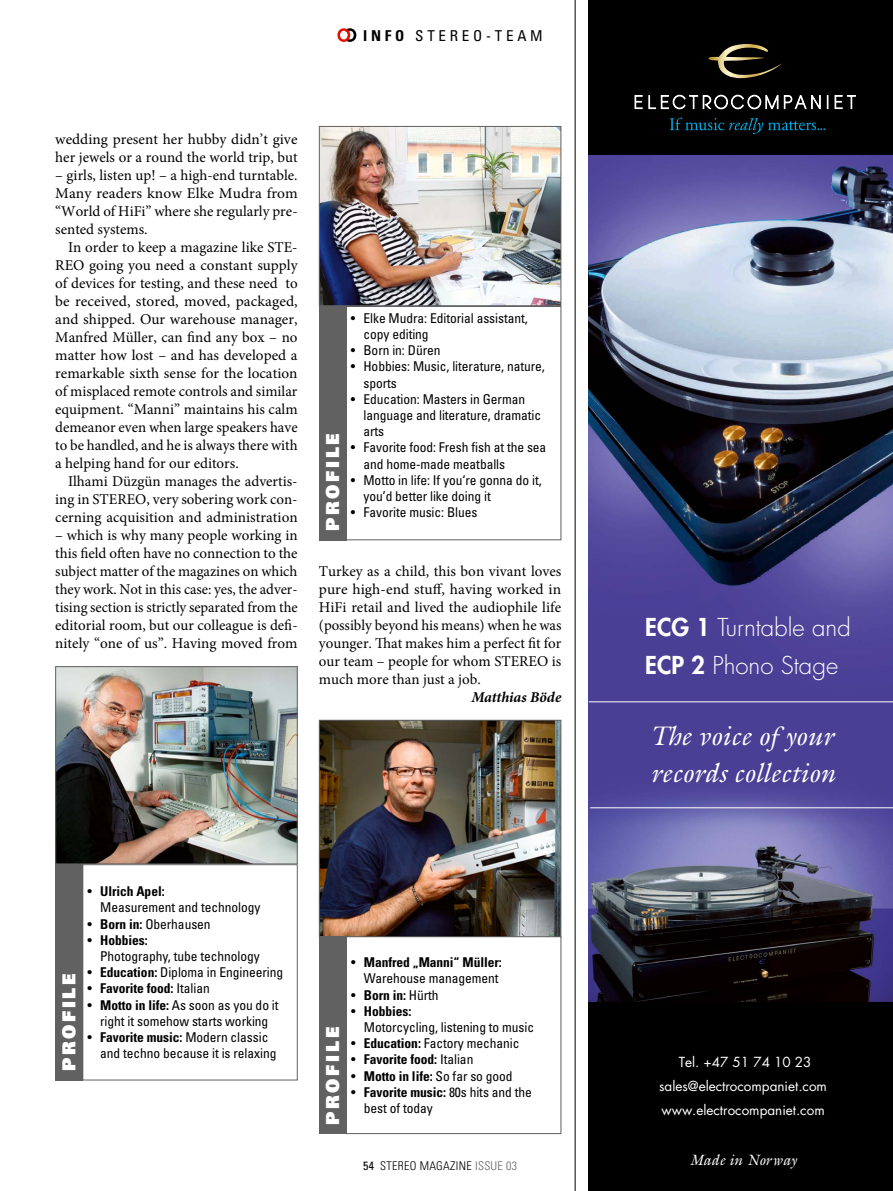
<style>
.page{position:relative;width:893px;height:1191px;background:#fff}
.page>*{position:absolute;margin:0;border:0;box-sizing:border-box;transform-origin:0 0}
.t1{font:italic 27px/37.2px "Galliard Std";color:#fff}
.t2{font:300 24px/38.4px "Futura Std";color:#fff}
.t3{font:18px "Univers LT Std X Black";letter-spacing:.15em;color:#fff}
.t4{font:15px/18px "Minion Pro";color:#000;text-align:justify}
.t5{font:condensed 15px "Univers LT Std";letter-spacing:.25em;color:#000}
.t6{font:italic 700 15px "Minion Pro";color:#000}
.t7{font:italic 15px "Galliard Std";color:#fff}
.t8{font:condensed 13.5px/16.2px "Univers LT Std";letter-spacing:-.005em;color:#000}
.t9{font:700 condensed 13.5px/16.2px "Univers LT Std";letter-spacing:-.005em;color:#000;text-align:right}
.t10{font:13.5px/24px "Futura Std";color:#fff;text-align:center}
.t11{font:300 condensed 12px "Univers LT Std";letter-spacing:.025em;color:#000}
.s1{font-weight:700}
.s2{font-weight:400}
.s3{color:#616161}
.s4{font-weight:800}
</style>
<div class="page">
<svg style="left:337px;top:28px;width:19px;height:14px"></svg>
<img style="left:57px;top:668px;width:239px;height:194px">
<div style="left:55px;top:666px;width:243px;height:198px;border:1px solid #616161"></div>
<div style="left:82px;top:864px;width:216px;height:216px;border:1px solid #616161"></div>
<div style="left:55px;top:864px;width:28px;height:216px;background:#616161"></div>
<img style="left:321px;top:722px;width:238px;height:214px">
<div style="left:319px;top:720px;width:242px;height:218px;border:1px solid #616161"></div>
<div style="left:346px;top:936px;width:215px;height:198px;border:1px solid #616161"></div>
<div style="left:319px;top:936px;width:28px;height:198px;background:#616161"></div>
<img style="left:321px;top:128px;width:238px;height:176px">
<div style="left:319px;top:126px;width:242px;height:180px;border:1px solid #616161"></div>
<div style="left:346px;top:306px;width:215px;height:234px;border:1px solid #616161"></div>
<div style="left:319px;top:306px;width:28px;height:234px;background:#616161"></div>
<hr style="left:575px;top:0;width:1px;height:1191px;background:#000">
<img style="left:589px;top:154px;width:304px;height:848px">
<div style="left:589px;top:0;width:304px;height:154px;background:#000"></div>
<div style="left:589px;top:1002px;width:304px;height:189px;background:#000"></div>
<svg style="left:635px;top:94px;width:221px;height:15px"></svg>
<svg style="left:670px;top:118px;width:155px;height:16px"></svg>
<svg style="left:708px;top:44px;width:74px;height:34px"></svg>
<hr style="left:589px;top:701px;width:304px;height:1px;background:#fff">
<hr style="left:590px;top:807px;width:303px;height:1px;background:#fff">
<p class="t5" style="left:363px;top:26px;width:181px"><span class="s1">INFO</span> STEREO-TEAM</p>
<p class="t4" style="left:55px;top:130px;width:244px">wedding present her hubby didn’t give her jewels or a round the world trip, but</p>
<p class="t4" style="left:55px;top:166px;width:244px">– girls, listen up! – a high-end turntable.<br>Many readers know Elke Mudra from “World of HiFi” where she regularly pre&shy;sented systems.</p>
<p class="t4" style="left:55px;top:238px;width:244px;text-indent:13px">In order to keep a magazine like STE-REO going you need a constant supply of devices for testing, and these need to be received, stored, moved, packaged, and shipped. Our warehouse manager, Manfred Müller, can find any box – no matter how lost – and has developed a remarkable sixth sense for the location of misplaced remote controls and similar equipment. “Manni” maintains his calm demeanor even when large speakers have to be handled, and he is always there with a helping hand for our editors.</p>
<p class="t4" style="left:55px;top:472px;width:244px;text-indent:13px">Ilhami Düzgün manages the advertis&shy;ing in STEREO, very sobering work con&shy;cerning acquisition and administration</p>
<p class="t4" style="left:55px;top:526px;width:244px">– which is why many people working in this field often have no connection to the subject matter of the magazines on which they work. Not in this case: yes, the adver&shy;tising section is strictly separated from the editorial room, but our colleague is defi&shy;nitely “one of us”. Having moved from</p>
<p class="t3" style="left:321px;top:531px;width:99px;rotate:-90deg">PROFILE</p>
<p class="t8" style="left:363px;top:309px;width:166px;text-indent:-13px">• Elke Mudra: Editorial assistant, copy editing</p>
<p class="t8" style="left:351px;top:342px;width:91px">• Born in: Düren</p>
<p class="t8" style="left:363px;top:358px;width:183px;text-indent:-13px">• Hobbies: Music, literature, nature, sports</p>
<p class="t8" style="left:363px;top:390px;width:179px;text-indent:-13px">• Education: Masters in German language and literature, dramatic arts</p>
<p class="t8" style="left:363px;top:439px;width:184px;text-indent:-13px">• Favorite food: Fresh fish at the sea and home-made meatballs</p>
<p class="t8" style="left:363px;top:471px;width:180px;text-indent:-13px">• Motto in life: If you‘re gonna do it, you’d better like doing it</p>
<p class="t8" style="left:351px;top:504px;width:128px">• Favorite music: Blues</p>
<p class="t4" style="left:319px;top:562px;width:244px">Turkey as a child, this bon vivant loves pure high-end stuff, having worked in HiFi retail and lived the audiophile life (possibly beyond his means) when he was younger. That makes him a perfect fit for our team – people for whom STEREO is much more than just a job.</p>
<p class="t6" style="left:471px;top:688px;width:91px">Matthias Böde</p>
<p class="t3" style="left:57px;top:1071px;width:99px;rotate:-90deg">PROFILE</p>
<p class="t8" style="left:100px;top:883px;width:162px;text-indent:-13px">• <span class="s1">Ulrich Apel:<br></span>Measurement and technology</p>
<p class="t8" style="left:87px;top:915px;width:125px">• <span class="s1">Born in:</span> Oberhausen</p>
<p class="t8" style="left:100px;top:931px;width:161px;text-indent:-13px">• <span class="s1">Hobbies:<br></span>Photography, tube technology</p>
<p class="t8" style="left:87px;top:964px;width:197px">• <span class="s1">Education:</span> Diploma in Engineering</p>
<p class="t9" style="left:87px;top:980px;width:124px"><span class="s2">•</span> Favorite food: <span class="s2">Italian</span></p>
<p class="t8" style="left:87px;top:996px;width:193px;text-align:center">• <span class="s1">Motto in life:</span> As soon as you do it right it somehow starts working</p>
<p class="t8" style="left:100px;top:1029px;width:178px;text-indent:-13px">• <span class="s1">Favorite music:</span> Modern classic and techno because it is relaxing</p>
<p class="t3" style="left:321px;top:1125px;width:99px;rotate:-90deg">PROFILE</p>
<p class="t9" style="left:351px;top:954px;width:152px"><span class="s2">•</span> Manfred „Manni“ Müller:<br><span class="s2">Warehouse management</span></p>
<p class="t9" style="left:351px;top:986px;width:89px"><span class="s2">•</span> Born in: <span class="s2">Hürth</span></p>
<p class="t8" style="left:364px;top:1002px;width:172px;text-indent:-13px">• <span class="s1">Hobbies:<br></span>Motorcycling, listening to music</p>
<p class="t8" style="left:351px;top:1035px;width:170px">• <span class="s1">Education:</span> Factory mechanic</p>
<p class="t9" style="left:351px;top:1051px;width:124px"><span class="s2">•</span> Favorite food: <span class="s2">Italian</span></p>
<p class="t8" style="left:351px;top:1067px;width:163px">• <span class="s1">Motto in life:</span> So far so good</p>
<p class="t8" style="left:364px;top:1083px;width:170px;text-indent:-13px">• <span class="s1">Favorite music:</span> 80s hits and the best of today</p>
<p class="t11" style="left:363px;top:1158px;width:156px"><span class="s2">54</span> STEREO MAGAZINE <span class="s3">ISSUE 03</span></p>
<h2 class="t2" style="left:645px;top:608px;width:207px"><span class="s4">ECG 1</span> Turntable and<br><span class="s4">ECP 2</span> Phono Stage</h2>
<h1 class="t1" style="left:651px;top:716px;width:186px">The voice of your records collection</h1>
<p class="t10" style="left:659px;top:1050px;width:169px">Tel. +47 51 74 10 23 sales@electrocompaniet.com www.electrocompaniet.com</p>
<p class="t7" style="left:690px;top:1150px;width:108px">Made in Norway</p>
</div>
